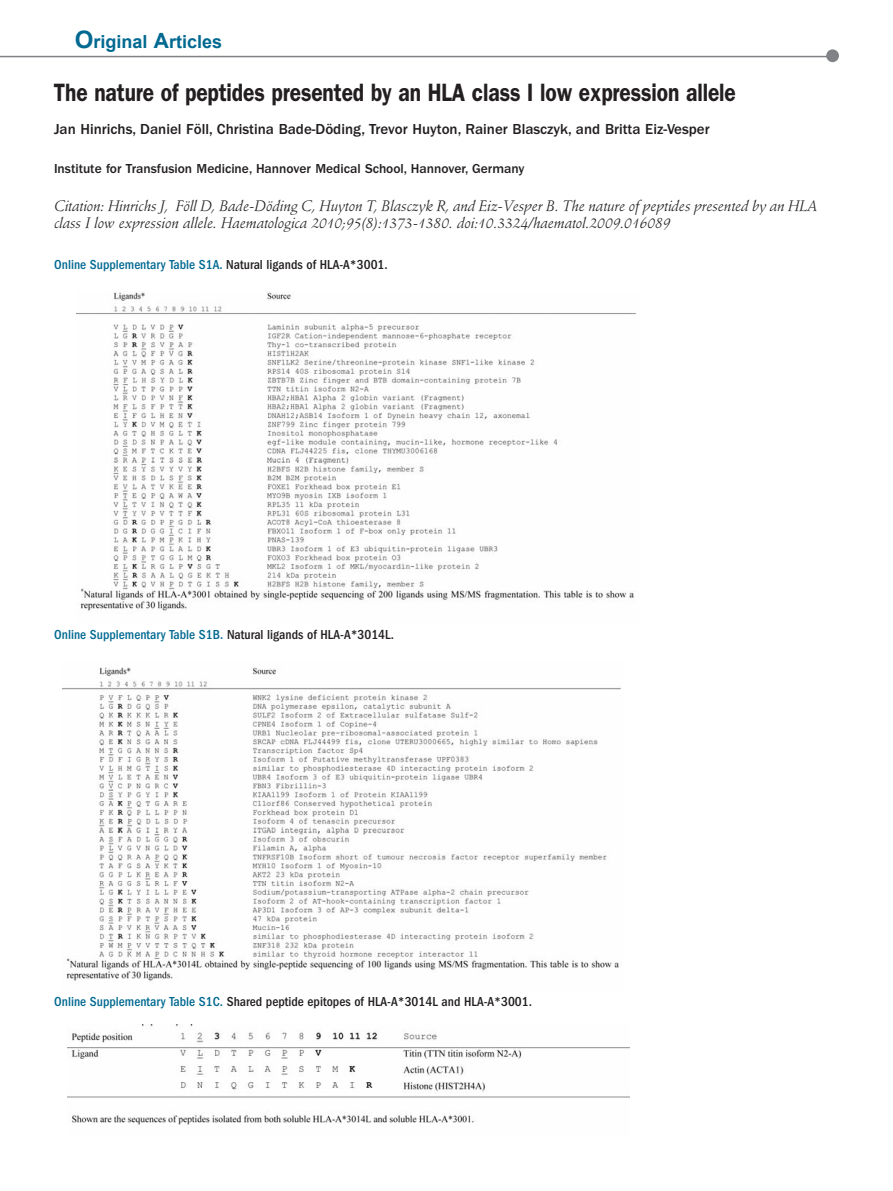
<style>
.page{position:relative;width:893px;height:1191px;background:#fff}
.page>*{position:absolute;margin:0;border:0;box-sizing:border-box;transform-origin:0 0}
.t1{font:600 25.2px "Franklin Gothic";letter-spacing:-.005em;color:#231f20;scale:.83 1}
.t2{font:700 18px "Arial";color:#006991}
.t3{font:italic 15px/16.5px "Stempel Schneidler";letter-spacing:-.005em;color:#231f20}
.t4{font:500 15px "Franklin Gothic";color:#231f20}
.t5{font:500 condensed 13.5px "Franklin Gothic";color:#006991}
.t6{font:500 condensed 13.5px "Franklin Gothic";color:#231f20}
.t7{font:500 13.5px "Franklin Gothic";color:#231f20}
.s1{font-size:24px}
.s2{font-size:21px}
.s3{color:#231f20}
.s4{color:#006991}
</style>
<div class="page">
<hr style="left:0;top:56px;width:832px;height:1px;background:#808285">
<div style="left:826px;top:49px;width:13px;height:13px;background:#808285;border-radius:50%"></div>
<img style="left:77px;top:291px;width:559px;height:320px">
<img style="left:63px;top:667px;width:558px;height:314px">
<img style="left:68px;top:1024px;width:561px;height:101px">
<p class="t2" style="left:75px;top:32px;width:149px"><span class="s1">O</span>riginal <span class="s2">A</span>rticles</p>
<h1 class="t1" style="left:54px;top:83px;width:823px">The nature of peptides presented by an HLA class I low expression allele</h1>
<p class="t4" style="left:54px;top:124px;width:657px">Jan Hinrichs, Daniel Föll, Christina Bade-Döding, Trevor Huyton, Rainer Blasczyk, and Britta Eiz-Vesper</p>
<p class="t7" style="left:54px;top:164px;width:472px">Institute for Transfusion Medicine, Hannover Medical School, Hannover, Germany</p>
<p class="t3" style="left:54px;top:199px;width:765px">Citation: Hinrichs J, Föll D, Bade-Döding C, Huyton T, Blasczyk R, and Eiz-Vesper B. The nature of peptides presented by an HLA class I low expression allele. Haematologica 2010;95(8):1373-1380. doi:10.3324/haematol.2009.016089</p>
<p class="t5" style="left:54px;top:259px;width:335px">Online Supplementary Table S1A. <span class="s3">Natural ligands of HLA-A*3001.</span></p>
<p class="t5" style="left:54px;top:630px;width:341px">Online Supplementary Table S1B. <span class="s3">Natural ligands of HLA-A*3014L.</span></p>
<p class="t6" style="left:54px;top:997px;width:479px"><span class="s4">Online Supplementary Table S1C.</span> Shared peptide epitopes of HLA-A*3014L and HLA-A*3001.</p>
</div>
